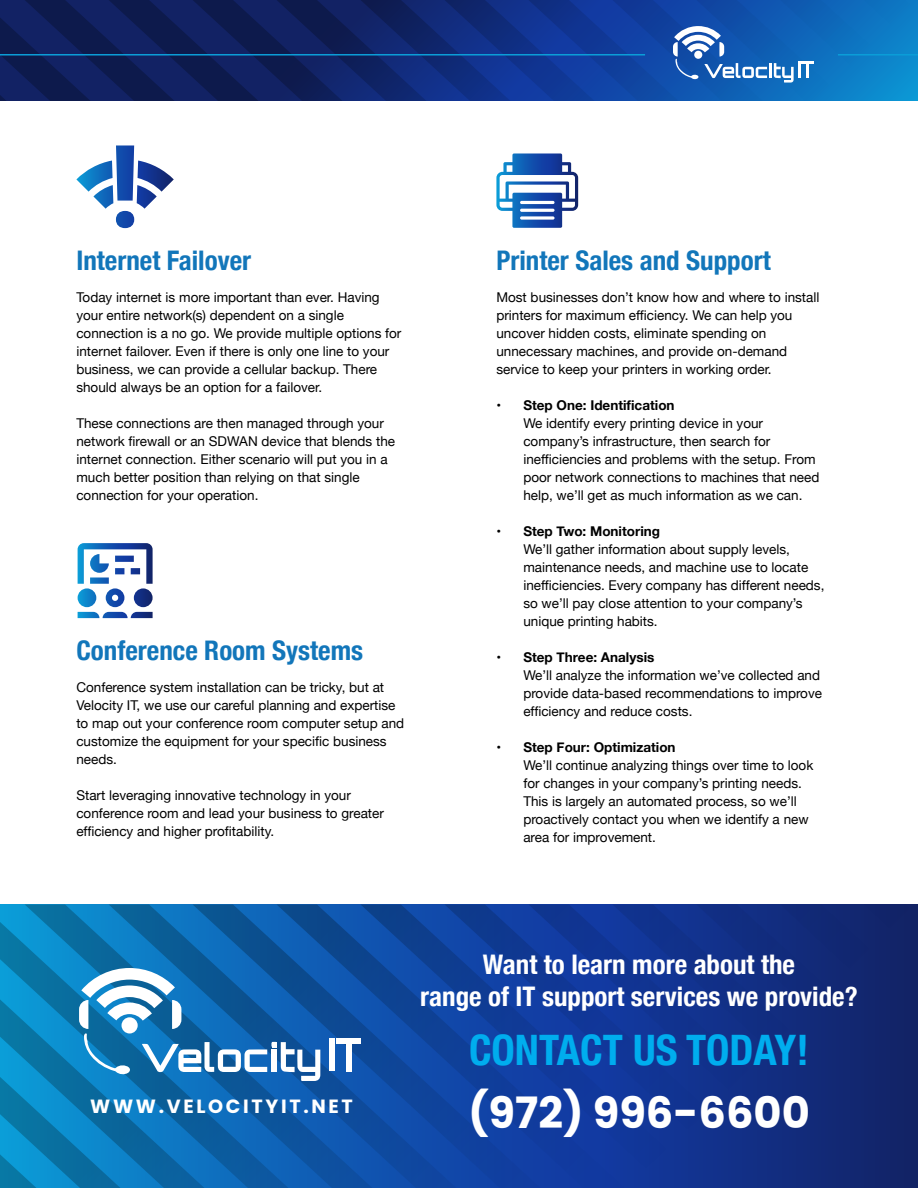
<style>
.page{position:relative;width:918px;height:1188px;background:#fff}
.page>*{position:absolute;margin:0;border:0;box-sizing:border-box;transform-origin:0 0}
.t1{font:700 43.2px "Poppins";color:#fff}
.t2{font:700 condensed 42px "Helvetica Neue";color:#00adee}
.t3{font:700 condensed 27px "Helvetica Neue";color:#1276ba}
.t4{font:700 condensed 27px/32.4px "Helvetica Neue";color:#fff;text-align:center}
.t5{font:700 19.2px "Poppins";letter-spacing:.14em;color:#fff}
.t6{font:13.5px/18px "Helvetica Neue";color:#000}
.t7{font:700 13.5px "Helvetica Neue";color:#000}
</style>
<div class="page">
<svg style="left:0;top:904px;width:918px;height:284px;background:#0f4799"></svg>
<svg style="left:0;top:0;width:918px;height:100px;background:#0f3680"></svg>
<hr style="left:798px;top:61px;width:3px;height:17px;background:#fff">
<hr style="left:806px;top:62px;width:3px;height:16px;background:#fff">
<svg style="left:802px;top:61px;width:12px;height:3px"></svg>
<svg style="left:673px;top:26px;width:121px;height:57px;background:#3e78bf"></svg>
<div style="left:694px;top:51px;width:8px;height:8px;background:#fff;border-radius:50%"></div>
<hr style="left:0;top:54px;width:645px;height:2px;background:#0b9ed8">
<hr style="left:838px;top:54px;width:80px;height:2px;background:#0b9ed8">
<svg style="left:496px;top:153px;width:82px;height:75px"></svg>
<hr style="left:520px;top:201px;width:35px;height:3px;background:#fff;border-radius:2px">
<svg style="left:520px;top:216px;width:35px;height:4px"></svg>
<hr style="left:520px;top:209px;width:35px;height:3px;background:#fff;border-radius:2px">
<svg style="left:76px;top:145px;width:98px;height:83px"></svg>
<svg style="left:78px;top:543px;width:75px;height:75px"></svg>
<div style="left:329px;top:1039px;width:5px;height:32px;background:#fff"></div>
<div style="left:346px;top:1039px;width:5px;height:33px;background:#fff"></div>
<div style="left:337px;top:1039px;width:24px;height:5px;background:#fff"></div>
<svg style="left:79px;top:968px;width:241px;height:113px"></svg>
<div style="left:122px;top:1017px;width:16px;height:16px;background:#fff;border-radius:50%"></div>
<h3 class="t3" style="left:76px;top:238px;width:176px">Internet Failover</h3>
<p class="t6" style="left:76px;top:289px;width:327px">Today internet is more important than ever. Having your entire network(s) dependent on a single connection is a no go. We provide multiple options for internet failover. Even if there is only one line to your business, we can provide a cellular backup. There should always be an option for a failover.</p>
<p class="t6" style="left:76px;top:415px;width:320px">These connections are then managed through your network firewall or an SDWAN device that blends the internet connection. Either scenario will put you in a much better position than relying on that single connection for your operation.</p>
<h3 class="t3" style="left:76px;top:628px;width:288px">Conference Room Systems</h3>
<p class="t6" style="left:76px;top:679px;width:329px">Conference system installation can be tricky, but at Velocity IT, we use our careful planning and expertise to map out your conference room computer setup and customize the equipment for your specific business needs.</p>
<p class="t6" style="left:76px;top:787px;width:309px">Start leveraging innovative technology in your conference room and lead your business to greater efficiency and higher profitability.</p>
<h3 class="t3" style="left:496px;top:238px;width:276px">Printer Sales and Support</h3>
<p class="t6" style="left:496px;top:289px;width:325px">Most businesses don’t know how and where to install printers for maximum efficiency. We can help you uncover hidden costs, eliminate spending on unnecessary machines, and provide on-demand service to keep your printers in working order.</p>
<p class="t7" style="left:496px;top:395px;width:180px">• Step One: Identification</p>
<p class="t6" style="left:523px;top:415px;width:298px">We identify every printing device in your company’s infrastructure, then search for inefficiencies and problems with the setup. From poor network connections to machines that need help, we’ll get as much information as we can.</p>
<p class="t7" style="left:496px;top:521px;width:165px">• Step Two: Monitoring</p>
<p class="t6" style="left:523px;top:541px;width:303px">We’ll gather information about supply levels, maintenance needs, and machine use to locate inefficiencies. Every company has different needs, so we’ll pay close attention to your company’s unique printing habits.</p>
<p class="t7" style="left:496px;top:647px;width:160px">• Step Three: Analysis</p>
<p class="t6" style="left:523px;top:667px;width:300px">We’ll analyze the information we’ve collected and provide data-based recommendations to improve efficiency and reduce costs.</p>
<p class="t7" style="left:496px;top:737px;width:181px">• Step Four: Optimization</p>
<p class="t6" style="left:523px;top:757px;width:292px">We’ll continue analyzing things over time to look for changes in your company’s printing needs.<br>This is largely an automated process, so we’ll proactively contact you when we identify a new area for improvement.</p>
<h3 class="t5" style="left:90px;top:1095px;width:264px">WWW.VELOCITYIT.NET</h3>
<h3 class="t4" style="left:420px;top:946px;width:439px">Want to learn more about the<br>range of IT support services we provide?</h3>
<h2 class="t2" style="left:469px;top:1015px;width:341px">CONTACT US TODAY!</h2>
<h1 class="t1" style="left:468px;top:1088px;width:343px">(972) 996-6600</h1>
</div>
